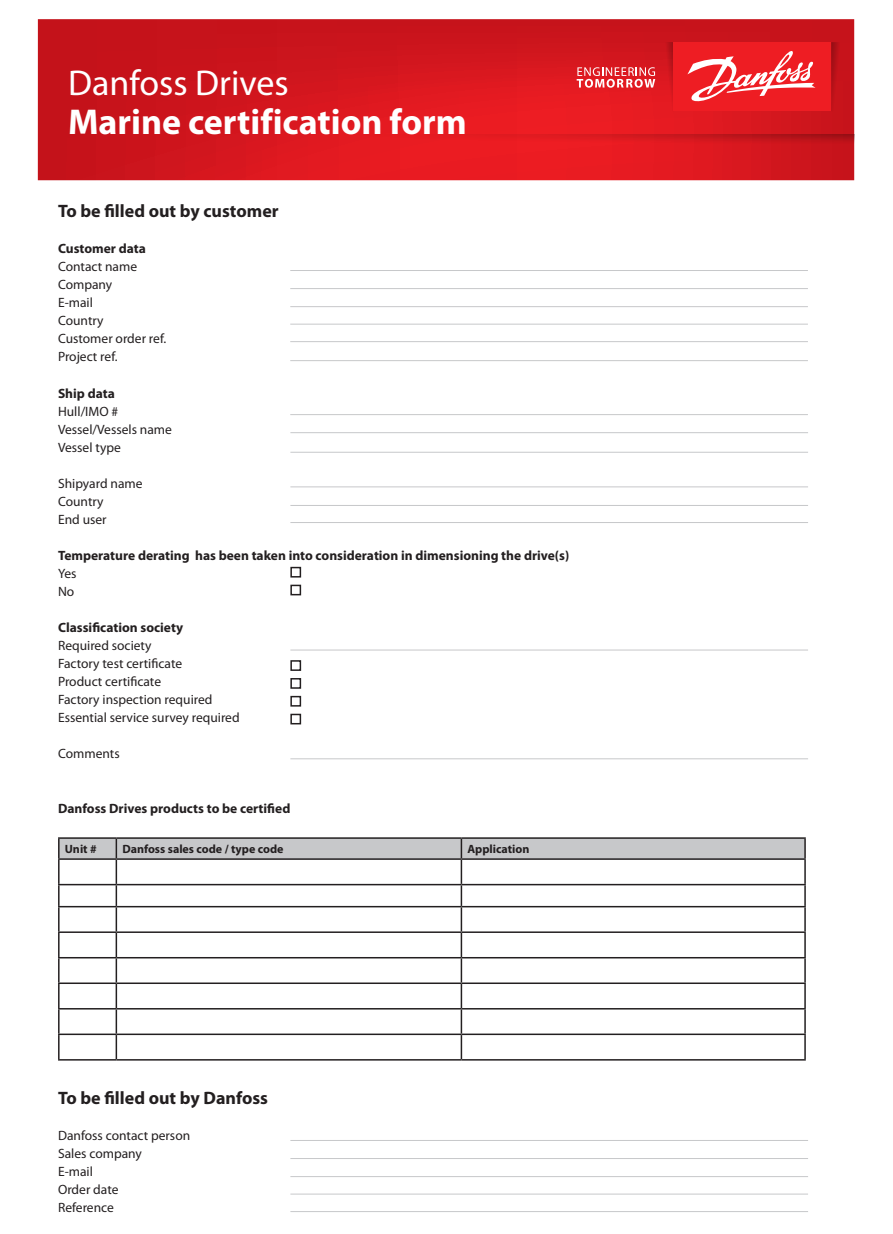
<style>
.page{position:relative;width:893px;height:1234px;background:#fff}
.page>*{position:absolute;margin:0;border:0;box-sizing:border-box;transform-origin:0 0}
.Front_page__Headline{font:700 36px "Myriad Pro";color:#fff}
.Front_page__Headline-2{font:36px "Myriad Pro";color:#fff}
.Body_copy{font:700 18px "Myriad Pro";color:#231f20}
.Body_copy-2{font:13.5px "Myriad Pro";color:#231f20}
.Body_copy-3{font:700 13.5px "Myriad Pro";color:#231f20}
.Body_copy-4{font:700 12px "Myriad Pro";color:#231f20}
</style>
<div class="page">
<svg style="left:38px;top:19px;width:816px;height:161px;background:#d4161e"></svg>
<svg style="left:831px;top:42px;width:13px;height:69px"></svg>
<svg style="left:661px;top:42px;width:12px;height:69px"></svg>
<svg style="left:357px;top:134px;width:497px;height:13px;background:#d9181f"></svg>
<div style="left:673px;top:42px;width:158px;height:69px;background:#ee1d23"></div>
<svg style="left:577px;top:67px;width:78px;height:21px;background:#e9676c"></svg>
<svg style="left:687px;top:51px;width:128px;height:51px"></svg>
<hr style="left:290px;top:486px;width:518px;height:1px;background:#c7c8ca">
<hr style="left:290px;top:522px;width:518px;height:1px;background:#c7c8ca">
<hr style="left:58px;top:837px;width:58px;height:1px;background:#231f20">
<hr style="left:58px;top:838px;width:2px;height:20px;background:#231f20">
<hr style="left:461px;top:837px;width:345px;height:1px;background:#231f20">
<hr style="left:804px;top:838px;width:2px;height:20px;background:#231f20">
<hr style="left:58px;top:858px;width:58px;height:1px;background:#231f20">
<hr style="left:58px;top:859px;width:2px;height:24px;background:#231f20">
<hr style="left:461px;top:858px;width:345px;height:1px;background:#231f20">
<hr style="left:804px;top:859px;width:2px;height:24px;background:#231f20">
<hr style="left:58px;top:883px;width:58px;height:2px;background:#231f20">
<hr style="left:58px;top:885px;width:2px;height:20px;background:#231f20">
<hr style="left:461px;top:883px;width:345px;height:2px;background:#231f20">
<hr style="left:804px;top:885px;width:2px;height:20px;background:#231f20">
<hr style="left:58px;top:905px;width:58px;height:2px;background:#231f20">
<hr style="left:58px;top:907px;width:2px;height:24px;background:#231f20">
<hr style="left:461px;top:905px;width:345px;height:2px;background:#231f20">
<hr style="left:804px;top:907px;width:2px;height:24px;background:#231f20">
<hr style="left:58px;top:931px;width:58px;height:1px;background:#231f20">
<hr style="left:58px;top:932px;width:2px;height:24px;background:#231f20">
<hr style="left:461px;top:931px;width:345px;height:1px;background:#231f20">
<hr style="left:804px;top:932px;width:2px;height:24px;background:#231f20">
<hr style="left:58px;top:956px;width:58px;height:2px;background:#231f20">
<hr style="left:58px;top:958px;width:2px;height:24px;background:#231f20">
<hr style="left:461px;top:956px;width:345px;height:2px;background:#231f20">
<hr style="left:804px;top:958px;width:2px;height:24px;background:#231f20">
<hr style="left:58px;top:982px;width:58px;height:1px;background:#231f20">
<hr style="left:58px;top:983px;width:2px;height:24px;background:#231f20">
<hr style="left:461px;top:982px;width:345px;height:1px;background:#231f20">
<hr style="left:804px;top:983px;width:2px;height:24px;background:#231f20">
<hr style="left:58px;top:1007px;width:58px;height:2px;background:#231f20">
<hr style="left:58px;top:1009px;width:2px;height:24px;background:#231f20">
<hr style="left:461px;top:1007px;width:345px;height:2px;background:#231f20">
<hr style="left:804px;top:1009px;width:2px;height:24px;background:#231f20">
<hr style="left:58px;top:1033px;width:58px;height:1px;background:#231f20">
<hr style="left:58px;top:1034px;width:2px;height:24px;background:#231f20">
<hr style="left:461px;top:1033px;width:345px;height:1px;background:#231f20">
<svg style="left:59px;top:837px;width:746px;height:221px"></svg>
<hr style="left:804px;top:1034px;width:2px;height:24px;background:#231f20">
<hr style="left:58px;top:1058px;width:58px;height:2px;background:#231f20">
<hr style="left:116px;top:1058px;width:345px;height:2px;background:#231f20">
<hr style="left:461px;top:1058px;width:345px;height:2px;background:#231f20">
<hr style="left:290px;top:270px;width:518px;height:1px;background:#c7c8ca">
<hr style="left:290px;top:288px;width:518px;height:1px;background:#c7c8ca">
<hr style="left:290px;top:360px;width:518px;height:1px;background:#c7c8ca">
<hr style="left:290px;top:341px;width:518px;height:1px;background:#c7c8ca">
<hr style="left:290px;top:324px;width:518px;height:1px;background:#c7c8ca">
<hr style="left:290px;top:306px;width:518px;height:1px;background:#c7c8ca">
<hr style="left:290px;top:414px;width:518px;height:1px;background:#c7c8ca">
<hr style="left:290px;top:432px;width:518px;height:1px;background:#c7c8ca">
<hr style="left:290px;top:452px;width:518px;height:1px;background:#c7c8ca">
<hr style="left:290px;top:505px;width:518px;height:1px;background:#c7c8ca">
<div style="left:290px;top:566px;width:11px;height:11px;border:2px solid #231f20"></div>
<div style="left:290px;top:584px;width:11px;height:11px;border:2px solid #231f20"></div>
<hr style="left:290px;top:649px;width:518px;height:1px;background:#c7c8ca">
<div style="left:290px;top:695px;width:11px;height:11px;border:2px solid #231f20"></div>
<div style="left:290px;top:713px;width:11px;height:11px;border:2px solid #231f20"></div>
<div style="left:290px;top:660px;width:11px;height:10px;border:2px solid #231f20"></div>
<div style="left:290px;top:678px;width:11px;height:10px;border:2px solid #231f20"></div>
<hr style="left:290px;top:758px;width:518px;height:1px;background:#c7c8ca">
<hr style="left:290px;top:1139px;width:518px;height:1px;background:#c7c8ca">
<hr style="left:290px;top:1157px;width:518px;height:1px;background:#c7c8ca">
<hr style="left:290px;top:1210px;width:518px;height:1px;background:#c7c8ca">
<hr style="left:290px;top:1193px;width:518px;height:1px;background:#c7c8ca">
<hr style="left:290px;top:1175px;width:518px;height:1px;background:#c7c8ca">
<p class="Front_page__Headline-2" style="left:68px;top:63px;width:222px">Danfoss Drives</p>
<p class="Front_page__Headline" style="left:68px;top:102px;width:400px">Marine certification form</p>
<p class="Body_copy" style="left:58px;top:201px;width:222px">To be filled out by customer</p>
<p class="Body_copy-3" style="left:58px;top:241px;width:89px">Customer data</p>
<p class="Body_copy-2" style="left:58px;top:259px;width:81px">Contact name</p>
<p class="Body_copy-2" style="left:58px;top:277px;width:56px">Company</p>
<p class="Body_copy-2" style="left:58px;top:295px;width:36px">E-mail</p>
<p class="Body_copy-2" style="left:58px;top:313px;width:47px">Country</p>
<p class="Body_copy-2" style="left:58px;top:331px;width:110px">Customer order ref.</p>
<p class="Body_copy-2" style="left:58px;top:349px;width:61px">Project ref.</p>
<p class="Body_copy-3" style="left:58px;top:385px;width:58px">Ship data</p>
<p class="Body_copy-2" style="left:58px;top:403px;width:62px">Hull/IMO #</p>
<p class="Body_copy-2" style="left:58px;top:421px;width:115px">Vessel/Vessels name</p>
<p class="Body_copy-2" style="left:58px;top:439px;width:64px">Vessel type</p>
<p class="Body_copy-2" style="left:58px;top:475px;width:86px">Shipyard name</p>
<p class="Body_copy-2" style="left:58px;top:493px;width:47px">Country</p>
<p class="Body_copy-2" style="left:58px;top:511px;width:50px">End user</p>
<p class="Body_copy-3" style="left:58px;top:547px;width:513px">Temperature derating has been taken into consideration in dimensioning the drive(s)</p>
<p class="Body_copy-2" style="left:58px;top:565px;width:20px">Yes</p>
<p class="Body_copy-2" style="left:58px;top:583px;width:18px">No</p>
<p class="Body_copy-3" style="left:58px;top:619px;width:127px">Classification society</p>
<p class="Body_copy-2" style="left:58px;top:637px;width:95px">Required society</p>
<p class="Body_copy-2" style="left:58px;top:655px;width:126px">Factory test certificate</p>
<p class="Body_copy-2" style="left:58px;top:673px;width:105px">Product certificate</p>
<p class="Body_copy-2" style="left:58px;top:691px;width:156px">Factory inspection required</p>
<p class="Body_copy-2" style="left:58px;top:709px;width:183px">Essential service survey required</p>
<p class="Body_copy-2" style="left:58px;top:745px;width:63px">Comments</p>
<p class="Body_copy-3" style="left:58px;top:801px;width:234px">Danfoss Drives products to be certified</p>
<p class="Body_copy-4" style="left:65px;top:842px;width:33px">Unit #</p>
<p class="Body_copy-4" style="left:122px;top:842px;width:163px">Danfoss sales code / type code</p>
<p class="Body_copy-4" style="left:467px;top:842px;width:64px">Application</p>
<p class="Body_copy" style="left:58px;top:1087px;width:212px">To be filled out by Danfoss</p>
<p class="Body_copy-2" style="left:58px;top:1127px;width:134px">Danfoss contact person</p>
<p class="Body_copy-2" style="left:58px;top:1145px;width:85px">Sales company</p>
<p class="Body_copy-2" style="left:58px;top:1163px;width:36px">E-mail</p>
<p class="Body_copy-2" style="left:58px;top:1181px;width:62px">Order date</p>
<p class="Body_copy-2" style="left:58px;top:1199px;width:57px">Reference</p>
</div>
